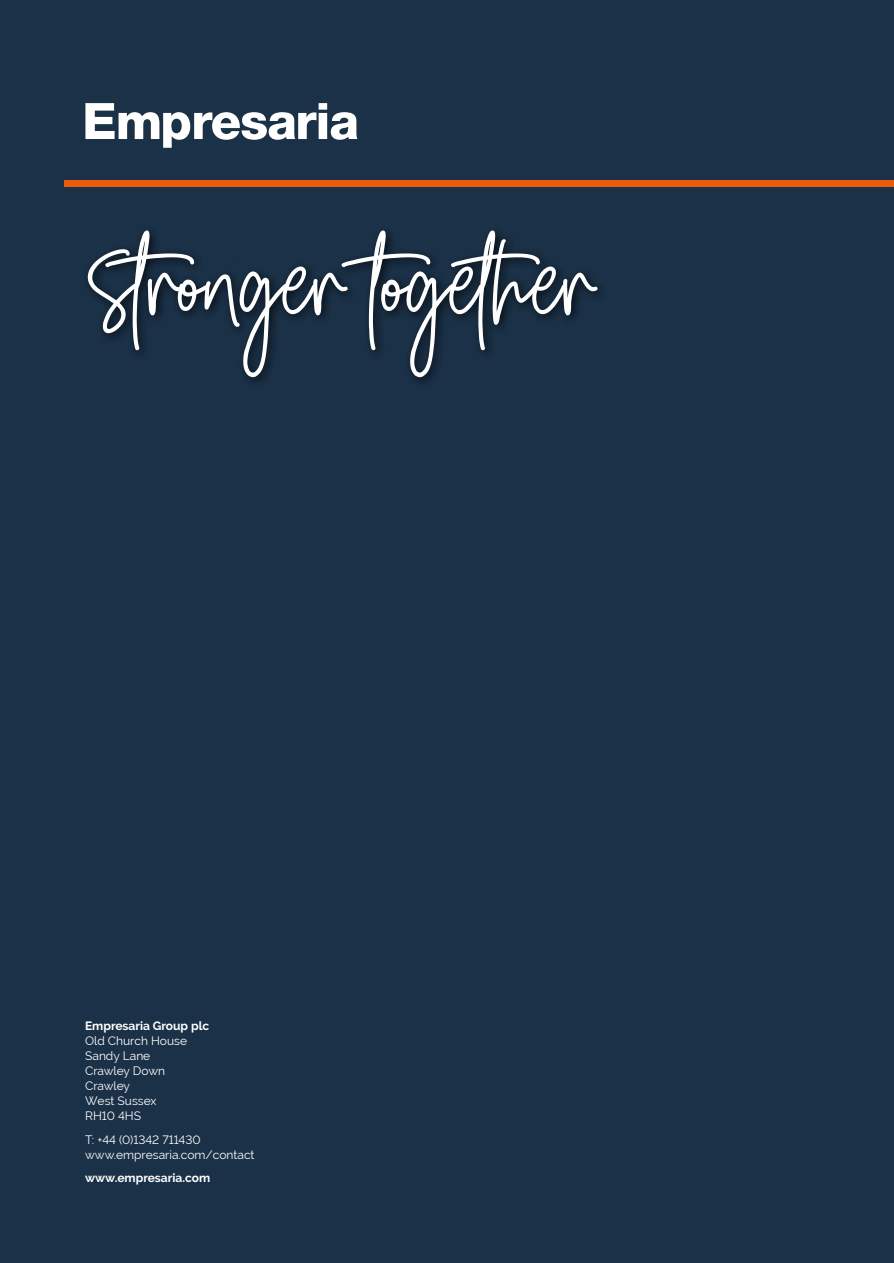
<style>
.page{position:relative;width:894px;height:1263px;background:#fff}
.page>*{position:absolute;margin:0;border:0;box-sizing:border-box;transform-origin:0 0}
.t1{font:94.65px "Golden Youth Script";letter-spacing:.01em;color:#fff}
.t2{font:12px/15px "Raleway";color:#fff}
.t3{font:700 12px "Raleway";color:#fff}
</style>
<div class="page">
<div style="left:0;top:0;width:893px;height:1263px;background:#1b3147"></div>
<div style="left:82px;top:225px;width:526px;height:164px;background:#000;opacity:.75"></div>
<svg style="left:85px;top:103px;width:272px;height:45px"></svg>
<div style="left:64px;top:181px;width:829px;height:6px;background:#ea5b0b"></div>
<h1 class="t1" style="left:85px;top:228px;width:511px">Stronger together</h1>
<p class="t3" style="left:85px;top:1019px;width:126px">Empresaria Group plc</p>
<p class="t2" style="left:85px;top:1033px;width:103px">Old Church House<br>Sandy Lane<br>Crawley Down<br>Crawley<br>West Sussex<br>RH10 4HS</p>
<p class="t2" style="left:85px;top:1132px;width:171px">T: +44 (0)1342 711430 www.empresaria.com/contact</p>
<p class="t3" style="left:85px;top:1171px;width:127px">www.empresaria.com</p>
</div>
